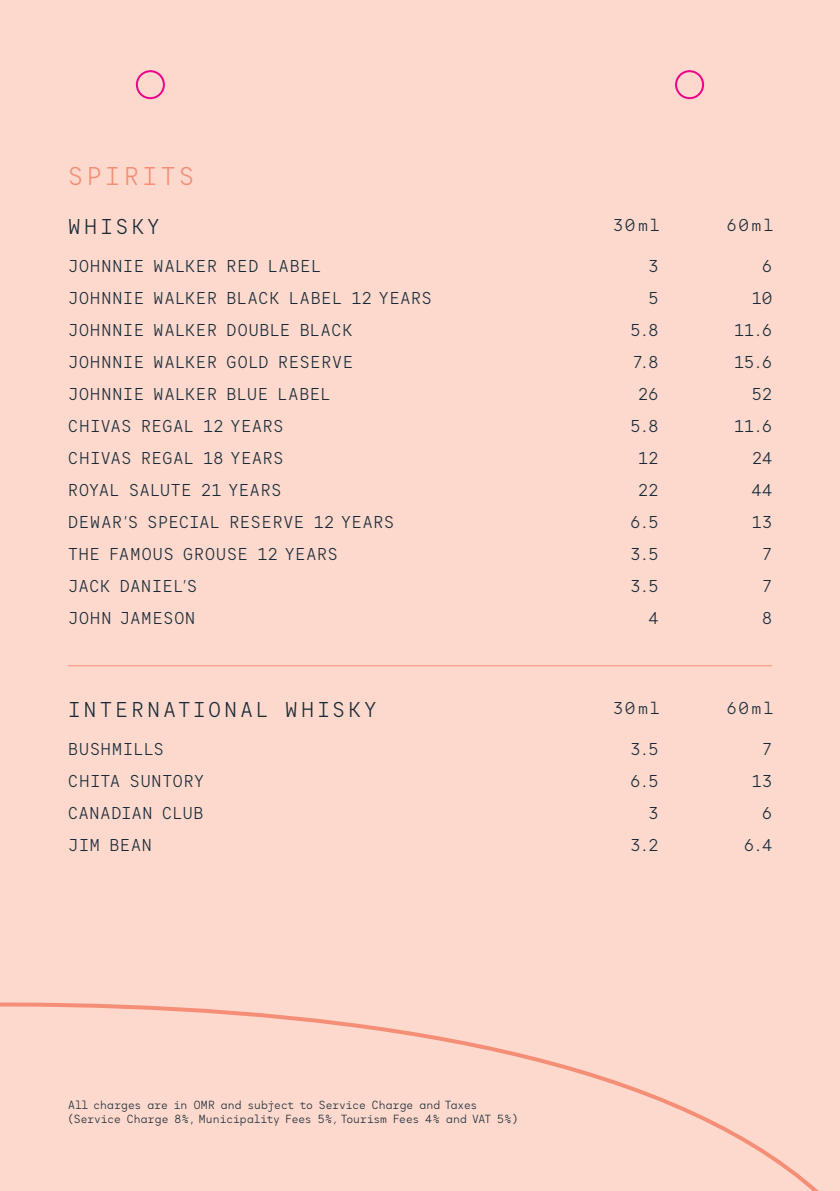
<style>
.page{position:relative;width:840px;height:1191px;background:#fff}
.page>*{position:absolute;margin:0;border:0;box-sizing:border-box;transform-origin:0 0}
.Section_Header{font:24px "Antikor Text";letter-spacing:.15em;color:#f58e76}
.Wine_section{font:20px "Antikor Text";letter-spacing:.18em;color:#172938}
.Wine_section-2{font:16px "Antikor Text";letter-spacing:.06em;color:#172938}
.Wine_section-3{font:16px "Antikor Text";letter-spacing:.04em;color:#172938}
.t1{font:11px/14px "Antikor Text";letter-spacing:-.01em;color:#172938}
</style>
<div class="page">
<div style="left:0;top:0;width:839px;height:1191px;background:#fcd9cc"></div>
<hr style="left:68px;top:665px;width:703px;height:1px;background:#f58e76">
<svg style="left:0;top:1002px;width:819px;height:189px"></svg>
<div style="left:136px;top:70px;width:29px;height:29px;border:2px solid #ed028c;border-radius:50%"></div>
<div style="left:674px;top:70px;width:29px;height:29px;border:2px solid #ed028c;border-radius:50%"></div>
<p class="Section_Header" style="left:68px;top:161px;width:127px">SPIRITS</p>
<p class="Wine_section" style="left:68px;top:214px;width:93px">WHISKY</p>
<p class="Wine_section-2" style="left:612px;top:215px;width:48px">30ml</p>
<p class="Wine_section-2" style="left:726px;top:215px;width:48px">60ml</p>
<p class="Wine_section-2" style="left:68px;top:256px;width:254px">JOHNNIE WALKER RED LABEL</p>
<p class="Wine_section-2" style="left:648px;top:256px;width:11px">3</p>
<p class="Wine_section-2" style="left:761px;top:256px;width:11px">6</p>
<p class="Wine_section-2" style="left:68px;top:288px;width:365px">JOHNNIE WALKER BLACK LABEL 12 YEARS</p>
<p class="Wine_section-2" style="left:648px;top:288px;width:11px">5</p>
<p class="Wine_section-2" style="left:751px;top:288px;width:22px">10</p>
<p class="Wine_section-2" style="left:68px;top:320px;width:285px">JOHNNIE WALKER DOUBLE BLACK</p>
<p class="Wine_section-2" style="left:630px;top:320px;width:29px">5.8</p>
<p class="Wine_section-2" style="left:733px;top:320px;width:40px">11.6</p>
<p class="Wine_section-2" style="left:68px;top:352px;width:286px">JOHNNIE WALKER GOLD RESERVE</p>
<p class="Wine_section-2" style="left:632px;top:352px;width:27px">7.8</p>
<p class="Wine_section-2" style="left:733px;top:352px;width:40px">15.6</p>
<p class="Wine_section-2" style="left:68px;top:384px;width:264px">JOHNNIE WALKER BLUE LABEL</p>
<p class="Wine_section-2" style="left:638px;top:384px;width:22px">26</p>
<p class="Wine_section-2" style="left:751px;top:384px;width:22px">52</p>
<p class="Wine_section-2" style="left:68px;top:416px;width:217px">CHIVAS REGAL 12 YEARS</p>
<p class="Wine_section-2" style="left:630px;top:416px;width:29px">5.8</p>
<p class="Wine_section-2" style="left:733px;top:416px;width:40px">11.6</p>
<p class="Wine_section-2" style="left:68px;top:448px;width:217px">CHIVAS REGAL 18 YEARS</p>
<p class="Wine_section-2" style="left:638px;top:448px;width:22px">12</p>
<p class="Wine_section-2" style="left:751px;top:448px;width:21px">24</p>
<p class="Wine_section-3" style="left:68px;top:480px;width:215px">ROYAL SALUTE 21 YEARS</p>
<p class="Wine_section-2" style="left:638px;top:480px;width:22px">22</p>
<p class="Wine_section-2" style="left:751px;top:480px;width:22px">44</p>
<p class="Wine_section-2" style="left:68px;top:512px;width:327px">DEWAR’S SPECIAL RESERVE 12 YEARS</p>
<p class="Wine_section-2" style="left:630px;top:512px;width:29px">6.5</p>
<p class="Wine_section-2" style="left:751px;top:512px;width:22px">13</p>
<p class="Wine_section-2" style="left:68px;top:544px;width:271px">THE FAMOUS GROUSE 12 YEARS</p>
<p class="Wine_section-2" style="left:630px;top:544px;width:29px">3.5</p>
<p class="Wine_section-2" style="left:761px;top:544px;width:11px">7</p>
<p class="Wine_section-2" style="left:68px;top:575px;width:130px">JACK DANIEL’S</p>
<p class="Wine_section-2" style="left:630px;top:575px;width:29px">3.5</p>
<p class="Wine_section-2" style="left:761px;top:575px;width:11px">7</p>
<p class="Wine_section-2" style="left:68px;top:607px;width:128px">JOHN JAMESON</p>
<p class="Wine_section-2" style="left:648px;top:607px;width:11px">4</p>
<p class="Wine_section-2" style="left:761px;top:607px;width:11px">8</p>
<p class="Wine_section" style="left:68px;top:696px;width:310px">INTERNATIONAL WHISKY</p>
<p class="Wine_section-2" style="left:612px;top:697px;width:48px">30ml</p>
<p class="Wine_section-2" style="left:726px;top:697px;width:48px">60ml</p>
<p class="Wine_section-2" style="left:68px;top:739px;width:97px">BUSHMILLS</p>
<p class="Wine_section-2" style="left:630px;top:739px;width:29px">3.5</p>
<p class="Wine_section-2" style="left:761px;top:739px;width:11px">7</p>
<p class="Wine_section-2" style="left:68px;top:771px;width:137px">CHITA SUNTORY</p>
<p class="Wine_section-2" style="left:630px;top:771px;width:29px">6.5</p>
<p class="Wine_section-2" style="left:751px;top:771px;width:22px">13</p>
<p class="Wine_section-2" style="left:68px;top:803px;width:137px">CANADIAN CLUB</p>
<p class="Wine_section-2" style="left:648px;top:803px;width:11px">3</p>
<p class="Wine_section-2" style="left:761px;top:803px;width:11px">6</p>
<p class="Wine_section-2" style="left:68px;top:835px;width:85px">JIM BEAN</p>
<p class="Wine_section-2" style="left:630px;top:835px;width:29px">3.2</p>
<p class="Wine_section-2" style="left:743px;top:835px;width:29px">6.4</p>
<p class="t1" style="left:68px;top:1097px;width:451px">All charges are in OMR and subject to Service Charge and Taxes (Service Charge 8%, Municipality Fees 5%, Tourism Fees 4% and VAT 5%)</p>
</div>
